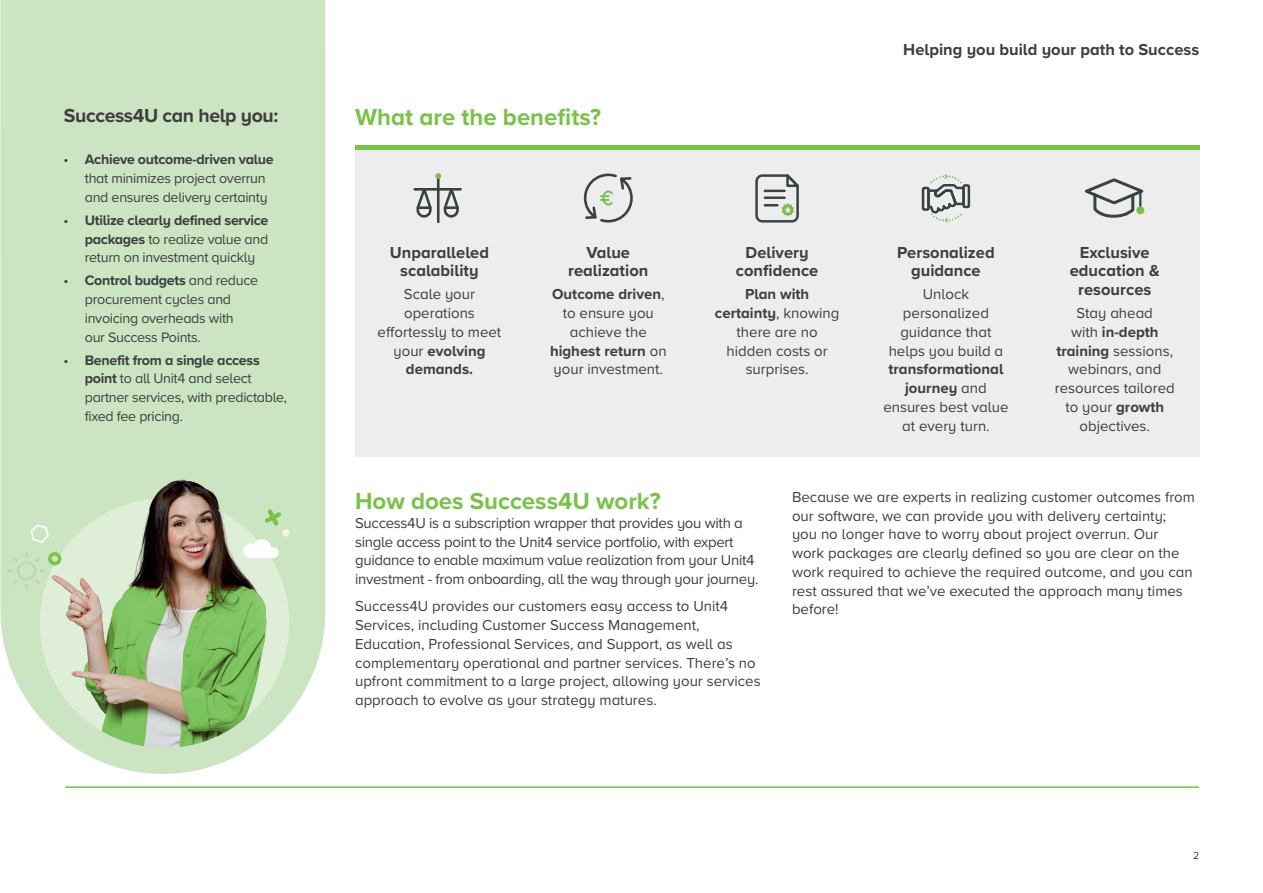
<style>
.page{position:relative;width:1263px;height:893px;background:#fff}
.page>*{position:absolute;margin:0;border:0;box-sizing:border-box;transform-origin:0 0}
.t1{font:700 24px "Proxima Nova A";color:#7ac24b}
.t2{font:700 19.5px "Proxima Nova A";letter-spacing:-.02em;color:#3e3e3f}
.t3{font:700 16.5px/18.8px "Proxima Nova A";color:#3e3e3f;text-align:center}
.t4{font:15px/18.8px "Proxima Nova A";color:#3e3e3f;text-align:center}
.t5{font:15px/18.8px "Proxima Nova A";letter-spacing:-.02em;color:#3e3e3f}
.t6{font:14.25px/18.8px "Proxima Nova A";letter-spacing:-.02em;color:#3e3e3f}
.t7{font:10.5px "Proxima Nova A";color:#3e3e3f}
.s1{font-weight:700}
</style>
<div class="page">
<hr style="left:65px;top:786px;width:1134px;height:2px;background:#7ac24b">
<div style="left:0;top:0;width:325px;height:774px;background:#cbe5c2"></div>
<img style="left:40px;top:498px;width:249px;height:250px;border-radius:125px">
<div style="left:48px;top:552px;width:13px;height:13px;border:4px solid #7ac24b;border-radius:50%"></div>
<svg style="left:8px;top:552px;width:37px;height:38px"></svg>
<svg style="left:30px;top:524px;width:19px;height:19px"></svg>
<svg style="left:243px;top:539px;width:36px;height:19px"></svg>
<div style="left:282px;top:529px;width:7px;height:8px;background:#faf8cb;border-radius:50%"></div>
<svg style="left:265px;top:509px;width:16px;height:17px"></svg>
<div style="left:355px;top:145px;width:844px;height:311px;background:#ededee"></div>
<hr style="left:355px;top:145px;width:844px;height:4px;background:#7ac24b">
<hr style="left:437px;top:176px;width:3px;height:46px;background:#394243">
<svg style="left:414px;top:173px;width:47px;height:46px"></svg>
<svg style="left:583px;top:173px;width:50px;height:50px"></svg>
<svg style="left:755px;top:174px;width:44px;height:49px"></svg>
<svg style="left:921px;top:174px;width:45px;height:49px"></svg>
<div style="left:962px;top:184px;width:8px;height:24px;border:2px solid #394243"></div>
<svg style="left:1085px;top:178px;width:60px;height:40px"></svg>
<div style="left:1136px;top:206px;width:8px;height:8px;background:#76be54;border-radius:50%"></div>
<img style="left:140px;top:454px;width:82px;height:55px">
<h2 class="t2" style="left:64px;top:101px;width:216px">Success4U can help you:</h2>
<p class="t6" style="left:85px;top:150px;width:190px;text-indent:-21px">• <span class="s1">Achieve outcome-driven value </span>that minimizes project overrun and ensures delivery certainty</p>
<p class="t6" style="left:85px;top:210px;width:185px;text-align:justify;text-indent:-21px">• <span class="s1">Utilize clearly defined service packages</span> to realize value and return on investment quickly</p>
<p class="t6" style="left:85px;top:271px;width:175px;text-indent:-21px">• <span class="s1">Control budgets</span> and reduce procurement cycles and invoicing overheads with<br>our Success Points.</p>
<p class="t6" style="left:85px;top:350px;width:204px;text-indent:-21px">• <span class="s1">Benefit from a single access point</span> to all Unit4 and select partner services, with predictable, fixed fee pricing.</p>
<h1 class="t1" style="left:355px;top:99px;width:247px">What are the benefits?</h1>
<p class="t3" style="left:390px;top:242px;width:101px">Unparalleled scalability</p>
<p class="t4" style="left:378px;top:284px;width:125px">Scale your operations effortessly to meet your <span class="s1">evolving demands.</span></p>
<p class="t3" style="left:568px;top:242px;width:82px">Value realization</p>
<p class="t4" style="left:550px;top:284px;width:118px"><span class="s1">Outcome driven</span>, to ensure you achieve the <span class="s1">highest return</span> on your investment.</p>
<p class="t3" style="left:903px;top:40px;width:297px">Helping you build your path to Success</p>
<p class="t3" style="left:736px;top:242px;width:84px">Delivery confidence</p>
<p class="t4" style="left:715px;top:284px;width:126px"><span class="s1">Plan with certainty</span>, knowing there are no hidden costs or surprises.</p>
<p class="t3" style="left:897px;top:242px;width:99px">Personalized guidance</p>
<p class="t4" style="left:889px;top:284px;width:116px">Unlock personalized guidance that helps you build a</p>
<p class="t4" style="left:883px;top:359px;width:127px"><span class="s1">transformational journey</span> and ensures best value at every turn.</p>
<p class="t3" style="left:1070px;top:242px;width:91px">Exclusive education &amp; resources</p>
<p class="t4" style="left:1055px;top:303px;width:121px">Stay ahead<br>with <span class="s1">in-depth training</span> sessions, webinars, and resources tailored to your <span class="s1">growth </span>objectives.</p>
<h1 class="t1" style="left:355px;top:483px;width:307px">How does Success4U work?</h1>
<p class="t5" style="left:355px;top:513px;width:405px">Success4U is a subscription wrapper that provides you with a single access point to the Unit4 service portfolio, with expert guidance to enable maximum value realization from your Unit4 investment - from onboarding, all the way through your journey.</p>
<p class="t4" style="left:355px;top:596px;width:407px;text-align:left">Success4U provides our customers easy access to Unit4<br>Services, including Customer Success Management, Education, Professional Services, and Support, as well as complementary operational and partner services. There’s no upfront commitment to a large project, allowing your services approach to evolve as your strategy matures.</p>
<p class="t4" style="left:792px;top:487px;width:404px;text-align:left">Because we are experts in realizing customer outcomes from our software, we can provide you with delivery certainty; you no longer have to worry about project overrun. Our<br>work packages are clearly defined so you are clear on the work required to achieve the required outcome, and you can rest assured that we’ve executed the approach many times before!</p>
<p class="t7" style="left:1193px;top:847px;width:8px">2</p>
</div>
